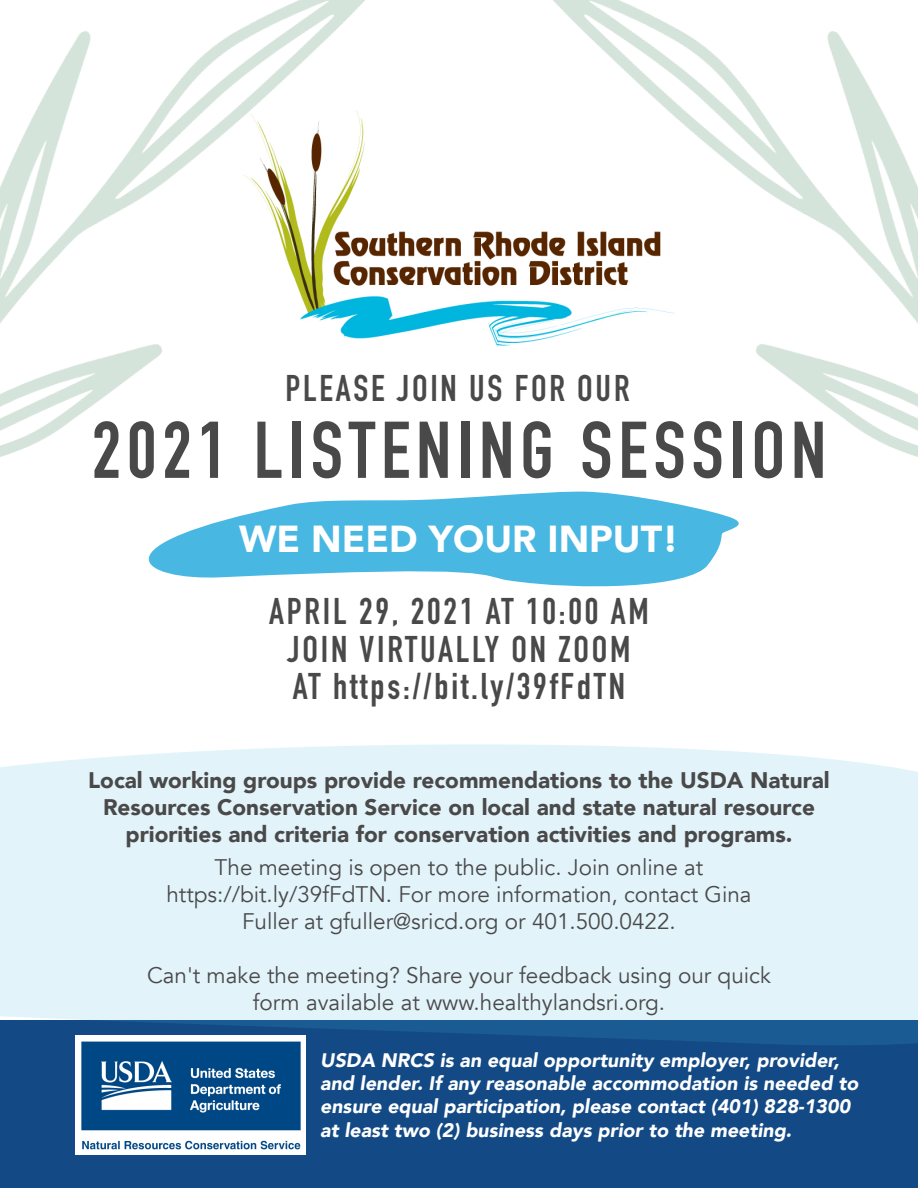
<style>
.page{position:relative;width:918px;height:1188px;background:#fff}
.page>*{position:absolute;margin:0;border:0;box-sizing:border-box;transform-origin:0 0}
.t1{font:700 79.05px "DIN Condensed";letter-spacing:.075em;color:#4a494a}
.t2{font:900 37.5px "Avenir";color:#fff}
.t3{font:700 36.6px/37.5px "DIN Condensed";letter-spacing:.075em;color:#494949;text-align:center}
.t4{font:22.5px/27px "Avenir";color:#4a494a;text-align:center}
.t5{font:900 22.5px/27px "Avenir";color:#4a494a;text-align:center}
.t6{font:italic 900 19.5px/23.4px "Avenir";color:#fff}
</style>
<div class="page">
<div style="left:0;top:1020px;width:918px;height:168px;background:#134a85"></div>
<svg style="left:0;top:809px;width:918px;height:236px;background:#cee4ef"></svg>
<img style="left:0;top:2px;width:294px;height:807px">
<img style="left:294px;top:0;width:624px;height:809px">
<img style="left:76px;top:1036px;width:230px;height:118px">
<h3 class="t3" style="left:286px;top:369px;width:345px">PLEASE JOIN US FOR OUR</h3>
<h1 class="t1" style="left:92px;top:397px;width:736px">2021 LISTENING SESSION</h1>
<h2 class="t2" style="left:239px;top:507px;width:441px">WE NEED YOUR INPUT!</h2>
<h3 class="t3" style="left:269px;top:593px;width:381px">APRIL 29, 2021 AT 10:00 AM<br>JOIN VIRTUALLY ON ZOOM<br>AT https://bit.ly/39fFdTN</h3>
<p class="t5" style="left:88px;top:766px;width:743px">Local working groups provide recommendations to the USDA Natural<br>Resources Conservation Service on local and state natural resource priorities and criteria for conservation activities and programs.</p>
<p class="t4" style="left:166px;top:854px;width:587px">The meeting is open to the public. Join online at https://bit.ly/39fFdTN. For more information, contact Gina<br>Fuller at gfuller@sricd.org or 401.500.0422.</p>
<p class="t4" style="left:147px;top:962px;width:625px">Can't make the meeting? Share your feedback using our quick form available at www.healthylandsri.org.</p>
<p class="t6" style="left:320px;top:1048px;width:539px">USDA NRCS is an equal opportunity employer, provider, and lender. If any reasonable accommodation is needed to ensure equal participation, please contact (401) 828-1300 at least two (2) business days prior to the meeting.</p>
</div>
